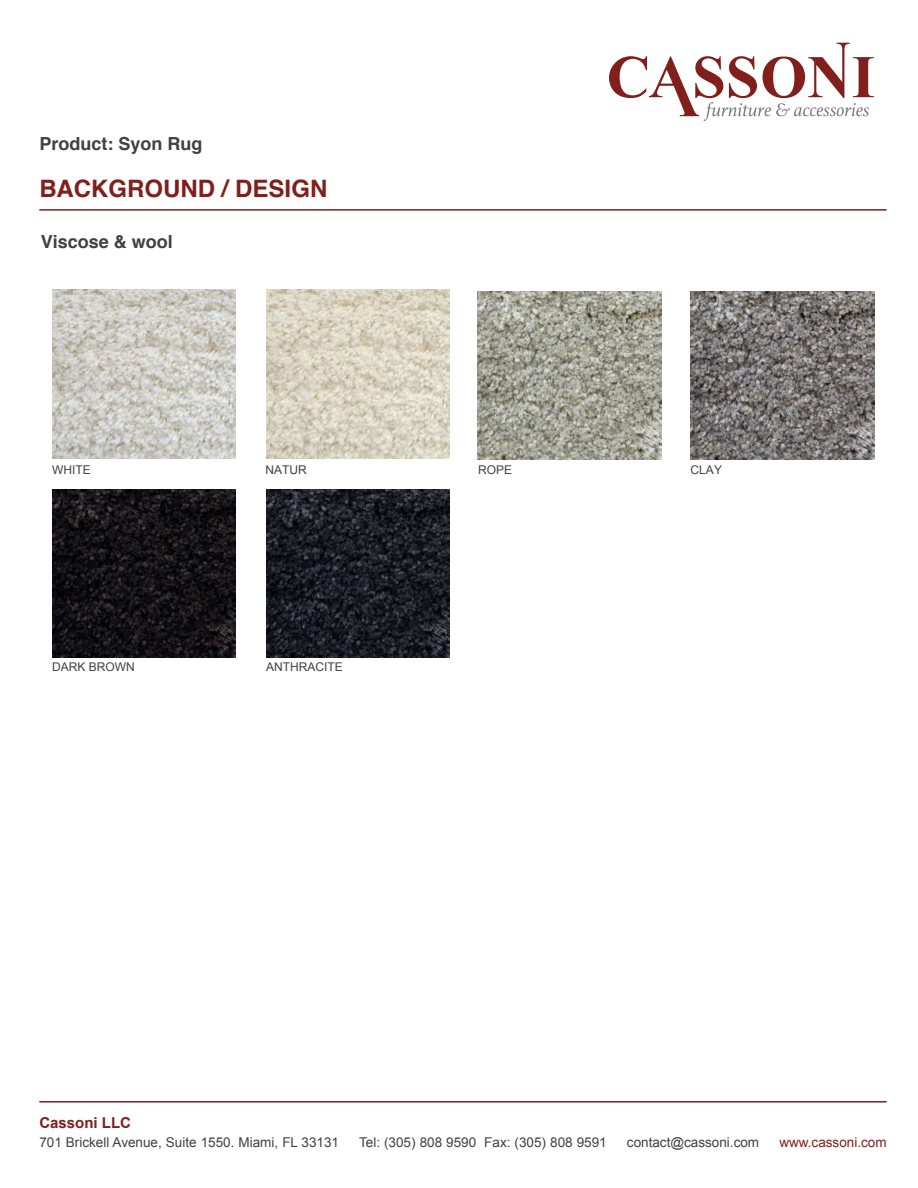
<style>
.page{position:relative;width:918px;height:1188px;background:#fff}
.page>*{position:absolute;margin:0;border:0;box-sizing:border-box;transform-origin:0 0}
.t1{font:700 24px "Helvetica";color:#801f1b}
.t2{font:700 18px "Helvetica";color:#414042}
.t3{font:700 15px "Arial";color:#801f1b}
.t4{font:13.5px "Arial";color:#414042}
.t5{font:13.5px "Arial";color:#801f1b}
.t6{font:12px "Arial";color:#414042}
</style>
<div class="page">
<svg style="left:609px;top:43px;width:265px;height:78px"></svg>
<hr style="left:39px;top:1101px;width:848px;height:2px;background:#801f1b">
<hr style="left:39px;top:209px;width:848px;height:2px;background:#801f1b">
<img style="left:266px;top:290px;width:184px;height:168px">
<img style="left:478px;top:292px;width:183px;height:168px">
<img style="left:691px;top:292px;width:183px;height:168px">
<img style="left:266px;top:489px;width:184px;height:168px">
<img style="left:52px;top:489px;width:184px;height:168px">
<img style="left:52px;top:290px;width:184px;height:168px">
<h2 class="t2" style="left:39px;top:129px;width:165px">Product: Syon Rug</h2>
<h1 class="t1" style="left:39px;top:169px;width:290px">BACKGROUND / DESIGN</h1>
<h2 class="t2" style="left:41px;top:227px;width:134px">Viscose &amp; wool</h2>
<p class="t6" style="left:52px;top:461px;width:40px">WHITE</p>
<p class="t6" style="left:265px;top:461px;width:43px">NATUR</p>
<p class="t6" style="left:478px;top:461px;width:36px">ROPE</p>
<p class="t6" style="left:691px;top:461px;width:33px">CLAY</p>
<p class="t6" style="left:52px;top:659px;width:84px">DARK BROWN</p>
<p class="t6" style="left:266px;top:659px;width:78px">ANTHRACITE</p>
<p class="t3" style="left:39px;top:1113px;width:93px">Cassoni LLC</p>
<p class="t4" style="left:39px;top:1134px;width:301px">701 Brickell Avenue, Suite 1550. Miami, FL 33131</p>
<p class="t4" style="left:359px;top:1134px;width:249px">Tel: (305) 808 9590 Fax: (305) 808 9591</p>
<p class="t4" style="left:627px;top:1134px;width:134px">contact@cassoni.com</p>
<p class="t5" style="left:779px;top:1134px;width:109px">www.cassoni.com</p>
</div>
